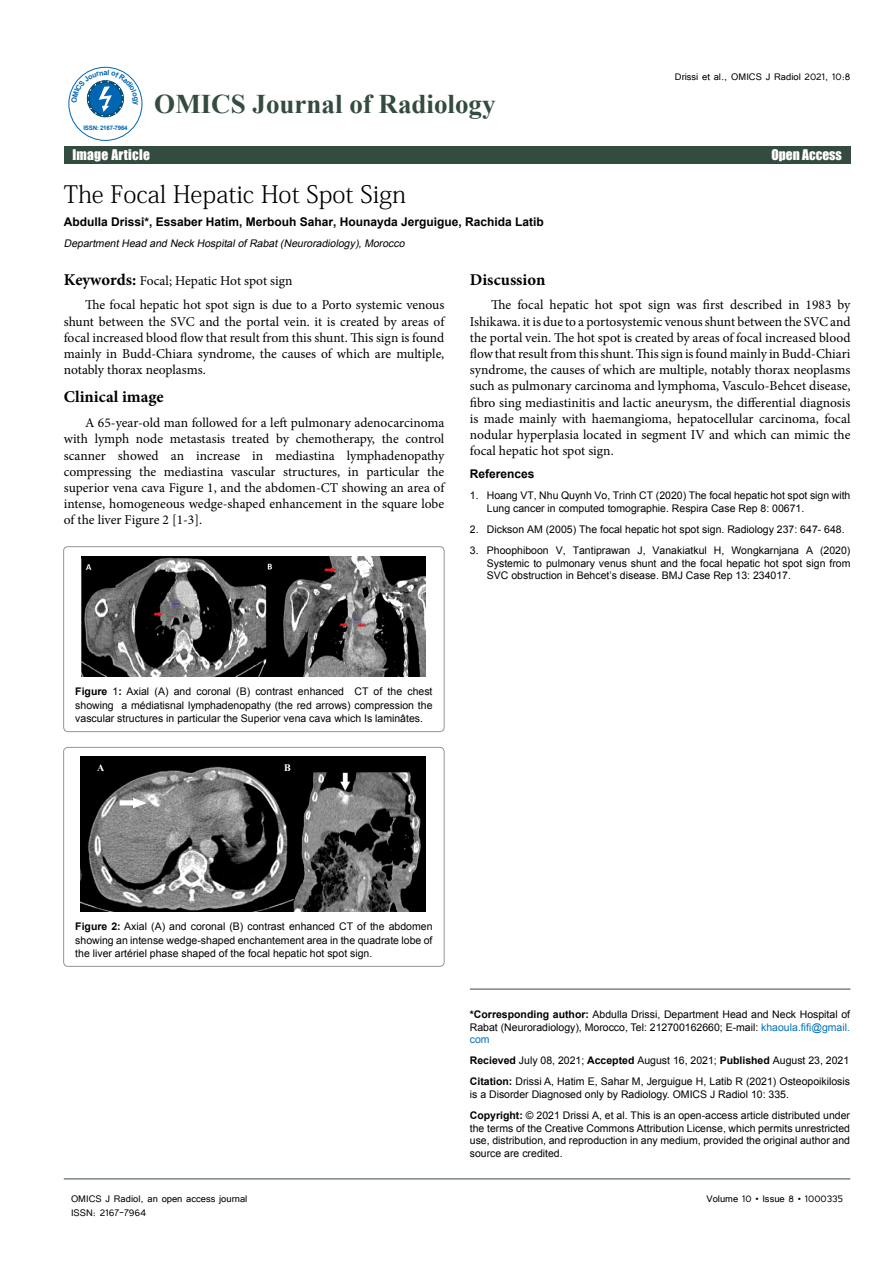
<style>
.page{position:relative;width:893px;height:1263px;background:#fff}
.page>*{position:absolute;margin:0;border:0;box-sizing:border-box;transform-origin:0 0}
.t1{font:700 27px "Times New Roman";color:#344b3f}
.t2{font:24px "Adobe Fangsong Std";color:#000}
.t3{font:16.5px "Impact";letter-spacing:.04em;color:#fff}
.t4{font:700 16.5px "Minion Pro";color:#000}
.t5{font:13.5px/16.2px "Minion Pro";color:#000;text-align:justify}
.t6{font:13.5px "Impact";letter-spacing:.02em;color:#fff}
.t7{font:13.5px "Impact";color:#fff}
.t8{font:12px "Tunga";color:#000}
.t9{font:700 12px "Arial";color:#000}
.t10{font:10.5px/12.6px "Arial";color:#000;text-align:justify}
.t11{font:italic 10.5px "Arial";color:#000}
.t12{font:700 9.9px "Times New Roman";color:#fff}
.t13{font:700 6.15px "Arial";letter-spacing:-.04em;color:#0066b3}
.s1{font-weight:700;font-size:16.5px}
.s2{font-weight:700}
.s3{color:#0072bc}
</style>
<div class="page">
<div style="left:64px;top:147px;width:786px;height:17px;background:#344b3f"></div>
<div style="left:69px;top:67px;width:73px;height:74px;border:1px solid #0066b3;border-radius:50%"></div>
<hr style="left:64px;top:1179px;width:786px;height:1px;background:#344b3f">
<hr style="left:470px;top:989px;width:380px;height:1px;background:#344b3f">
<div style="left:63px;top:546px;width:381px;height:186px;border:1px solid #939598;border-radius:4px"></div>
<img style="left:81px;top:556px;width:344px;height:120px">
<div style="left:63px;top:747px;width:381px;height:219px;border:1px solid #939598;border-radius:4px"></div>
<img style="left:81px;top:756px;width:344px;height:155px">
<div style="left:86px;top:765px;width:15px;height:18px;background:#000"></div>
<div style="left:284px;top:760px;width:13px;height:15px;background:#000"></div>
<svg style="left:71px;top:70px;width:67px;height:49px"></svg>
<p class="t13" style="left:83px;top:124px;width:46px">ISSN: 2167-7964</p>
<h1 class="t1" style="left:154px;top:85px;width:343px">OMICS Journal of Radiology</h1>
<p class="t8" style="left:675px;top:69px;width:177px">Drissi et al., OMICS J Radiol 2021, 10:8</p>
<p class="t6" style="left:72px;top:144px;width:79px">Image Article</p>
<h3 class="t3" style="left:753px;top:140px;width:94px">Open Access</h3>
<h3 class="t3" style="left:68px;top:140px;width:124px">Research Article</h3>
<p class="t7" style="left:771px;top:144px;width:72px">Open Access</p>
<h2 class="t2" style="left:64px;top:180px;width:344px">The Focal Hepatic Hot Spot Sign</h2>
<p class="t9" style="left:64px;top:214px;width:482px">Abdulla Drissi*, Essaber Hatim, Merbouh Sahar, Hounayda Jerguigue, Rachida Latib</p>
<p class="t11" style="left:64px;top:237px;width:345px">DepartmentHead and Neck HospitalofRabat(Neuroradiology),Morocco</p>
<p class="t5" style="left:85px;top:268px;width:361px;line-height:24.8px;text-indent:-21px"><span class="s1">Keywords:</span> Focal; Hepatic Hot spot sign<br>The focal hepatic hot spot sign is due to a Porto systemic venous</p>
<p class="t5" style="left:64px;top:313px;width:382px">shunt between the SVC and the portal vein. it is created by areas of focal increased blood flow that result from this shunt. This sign is found mainly in Budd-Chiara syndrome, the causes of which are multiple, notably thorax neoplasms.</p>
<h3 class="t4" style="left:64px;top:385px;width:102px">Clinical image</h3>
<p class="t5" style="left:64px;top:415px;width:382px;text-indent:21px">A 65-year-old man followed for a left pulmonary adenocarcinoma with lymph node metastasis treated by chemotherapy, the control scanner showed an increase in mediastina lymphadenopathy compressing the mediastina vascular structures, in particular the superior vena cava Figure 1, and the abdomen-CT showing an area of intense, homogeneous wedge-shaped enhancement in the square lobe of the liver Figure 2 [1-3].</p>
<h3 class="t4" style="left:470px;top:268px;width:77px">Discussion</h3>
<p class="t5" style="left:470px;top:297px;width:382px;text-indent:21px">The focal hepatic hot spot sign was first described in 1983 by Ishikawa. it is due to a portosystemic venous shunt between the SVC and the portal vein. The hot spot is created by areas of focal increased blood flow that result from this shunt. This sign is found mainly in Budd-Chiari syndrome, the causes of which are multiple, notably thorax neoplasms such as pulmonary carcinoma and lymphoma, Vasculo-Behcet disease, fibro sing mediastinitis and lactic aneurysm, the differential diagnosis is made mainly with haemangioma, hepatocellular carcinoma, focal nodular hyperplasia located in segment IV and which can mimic the focal hepatic hot spot sign.</p>
<p class="t9" style="left:470px;top:466px;width:66px">References</p>
<p class="t10" style="left:487px;top:489px;width:365px;text-indent:-17px">1. Hoang VT, Nhu Quynh Vo, Trinh CT (2020) The focal hepatic hot spot sign with<br>Lung cancer in computed tomographie. Respira Case Rep 8: 00671.</p>
<p class="t10" style="left:470px;top:523px;width:376px">2. Dickson AM (2005) The focal hepatic hot spot sign. Radiology 237: 647- 648.</p>
<p class="t10" style="left:487px;top:544px;width:365px;text-indent:-17px">3. Phoophiboon V, Tantiprawan J, Vanakiatkul H, Wongkarnjana A (2020)<br>Systemic to pulmonary venus shunt and the focal hepatic hot spot sign from SVC obstruction in Behcet’s disease. BMJ Case Rep 13: 234017.</p>
<p class="t10" style="left:75px;top:685px;width:359px;line-height:13.5px"><span class="s2">Figure</span> 1<span class="s2">:</span> Axial (A) and coronal (B) contrast enhanced CT of the chest showing a médiatisnal lymphadenopathy (the red arrows) compression the vascular structures in particular the Superior vena cava which Is laminâtes.</p>
<p class="t12" style="left:97px;top:761px;width:9px">A</p>
<p class="t12" style="left:284px;top:761px;width:8px">B</p>
<p class="t10" style="left:75px;top:920px;width:359px;line-height:13.5px"><span class="s2">Figure 2:</span> Axial (A) and coronal (B) contrast enhanced CT of the abdomen showing an intense wedge-shaped enchantement area in the quadrate lobe of the liver artériel phase shaped of the focal hepatic hot spot sign.</p>
<p class="t10" style="left:470px;top:1008px;width:382px"><span class="s2">*Corresponding author:</span> Abdulla Drissi, Department Head and Neck Hospital of Rabat (Neuroradiology), Morocco, Tel: 212700162660; E-mail: <span class="s3">khaoula.fifi@gmail. com</span></p>
<p class="t10" style="left:470px;top:1050px;width:382px;line-height:21.1px"><span class="s2">Recieved</span> July 08, 2021; <span class="s2">Accepted</span> August 16, 2021; <span class="s2">Published</span> August 23, 2021<br><span class="s2">Citation:</span> Drissi A, Hatim E, Sahar M, Jerguigue H, Latib R (2021) Osteopoikilosis</p>
<p class="t10" style="left:470px;top:1084px;width:382px;line-height:21.1px">is a Disorder Diagnosed only by Radiology. OMICS J Radiol 10: 335.<br><span class="s2">Copyright:</span> © 2021 Drissi A, et al. This is an open-access article distributed under</p>
<p class="t10" style="left:470px;top:1122px;width:382px">the terms of the Creative Commons Attribution License, which permits unrestricted use, distribution, and reproduction in any medium, provided the original author and source are credited.</p>
<p class="t8" style="left:71px;top:1190px;width:178px">OMICS J Radiol, an open access journal</p>
<p class="t8" style="left:706px;top:1190px;width:138px">Volume 10 • Issue 8 • 1000335</p>
<p class="t8" style="left:71px;top:1205px;width:77px">ISSN: 2167-7964</p>
</div>
